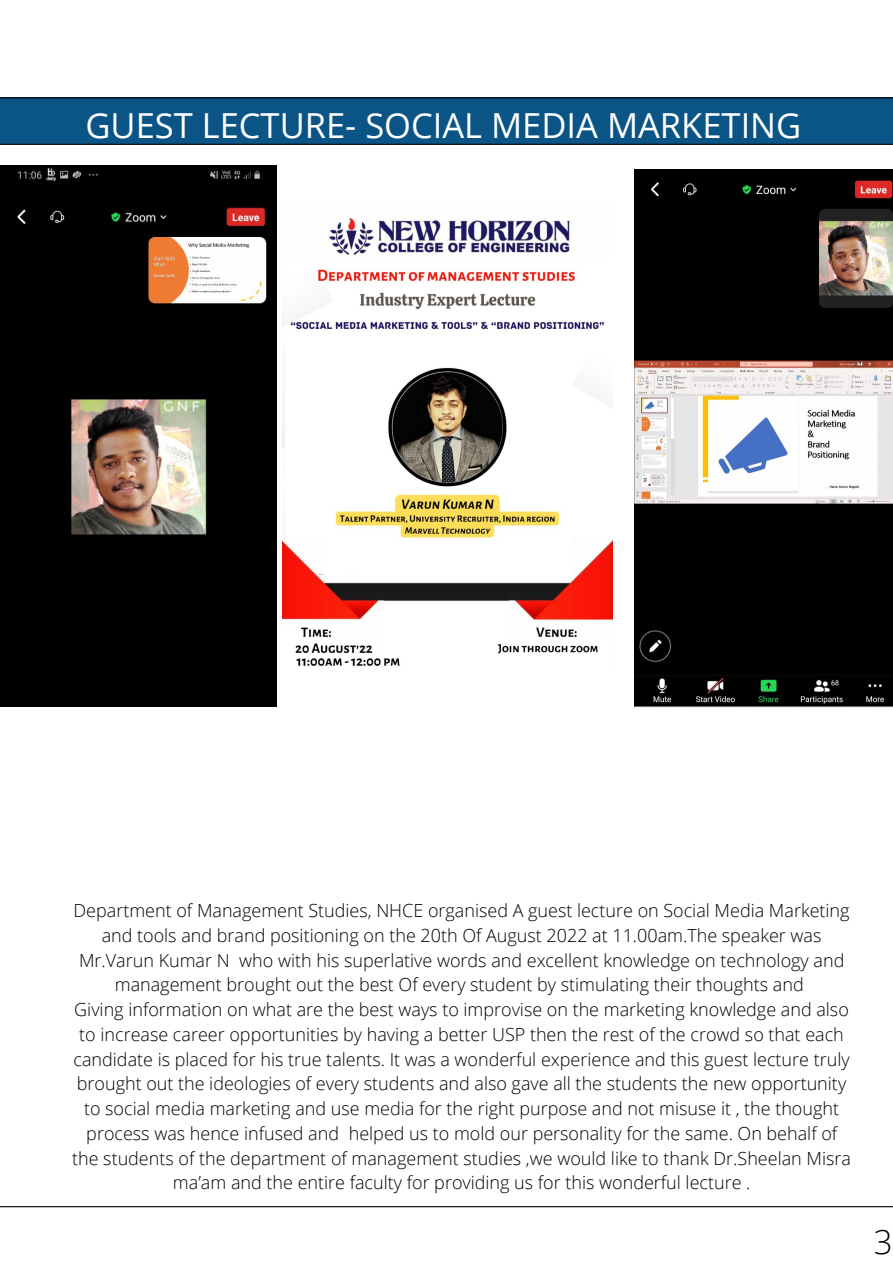
<style>
.page{position:relative;width:893px;height:1264px;background:#fff}
.page>*{position:absolute;margin:0;border:0;box-sizing:border-box;transform-origin:0 0}
.t1{font:34.5px "Open Sans";color:#fff}
.t2{font:300 33px "Open Sans";color:#000}
.t3{font:300 18px/24.8px "Open Sans";color:#000;text-align:center}
</style>
<div class="page">
<div style="left:0;top:97px;width:892px;height:46px;background:#0a5486"></div>
<hr style="left:0;top:1206px;width:892px;height:1px;background:#000">
<hr style="left:0;top:144px;width:892px;height:1px;background:#000">
<hr style="left:0;top:97px;width:892px;height:1px;background:#000">
<img style="left:0;top:166px;width:277px;height:541px">
<img style="left:282px;top:217px;width:330px;height:449px">
<img style="left:634px;top:170px;width:258px;height:537px">
<h1 class="t1" style="left:85px;top:101px;width:717px">GUEST LECTURE- SOCIAL MEDIA MARKETING</h1>
<p class="t3" style="left:72px;top:897px;width:780px">Department of Management Studies, NHCE organised A guest lecture on Social Media Marketing and tools and brand positioning on the 20th Of August 2022 at 11.00am.The speaker was Mr.Varun Kumar N who with his superlative words and excellent knowledge on technology and management brought out the best Of every student by stimulating their thoughts and<br>Giving information on what are the best ways to improvise on the marketing knowledge and also to increase career opportunities by having a better USP then the rest of the crowd so that each candidate is placed for his true talents. It was a wonderful experience and this guest lecture truly brought out the ideologies of every students and also gave all the students the new opportunity to social media marketing and use media for the right purpose and not misuse it , the thought process was hence infused and helped us to mold our personality for the same. On behalf of the students of the department of management studies ,we would like to thank Dr.Sheelan Misra ma’am and the entire faculty for providing us for this wonderful lecture .</p>
<h2 class="t2" style="left:873px;top:1219px;width:20px">3</h2>
</div>
